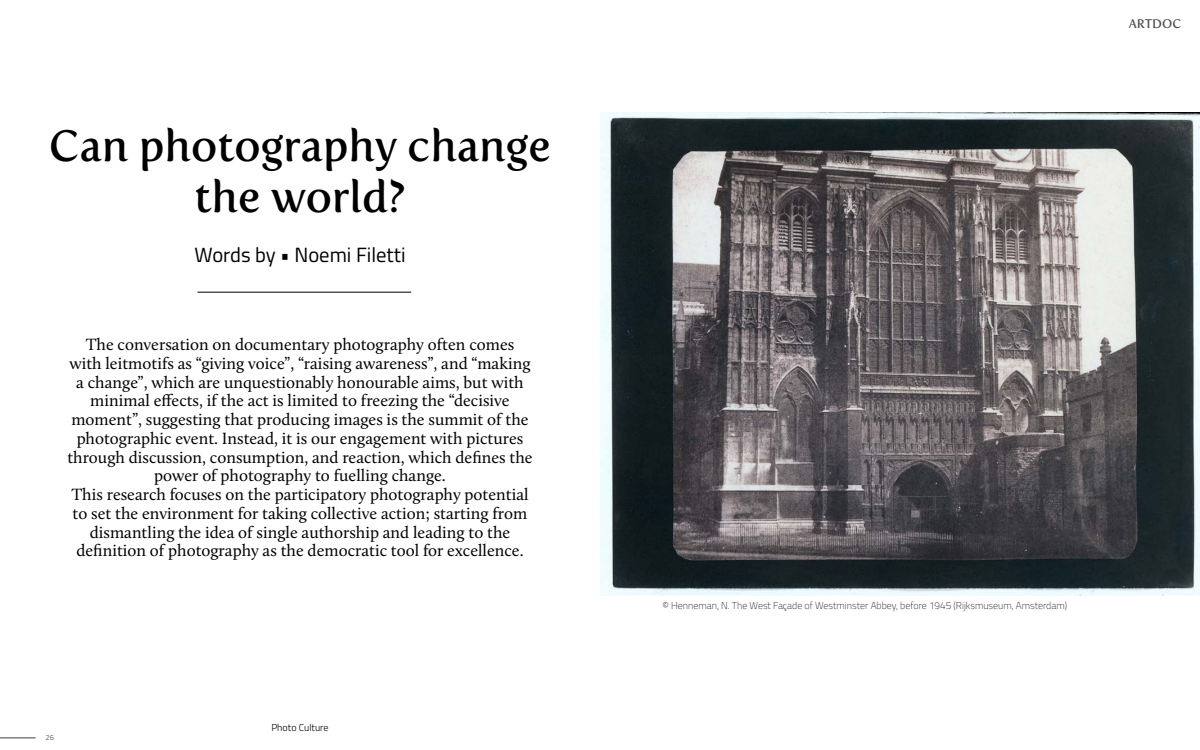
<style>
.page{position:relative;width:1200px;height:750px;background:#fff}
.page>*{position:absolute;margin:0;border:0;box-sizing:border-box;transform-origin:0 0}
.t1{font:43.75px/51.2px "Fertigo Pro";color:#000;text-align:center}
.t2{font:20.62px "Titillium Web";color:#000}
.t3{font:16.88px/18.8px "Calluna";color:#000;text-align:center}
.t4{font:12.5px "Fertigo Pro";color:#000}
.t5{font:200 10px "Titillium Web";color:#000}
.t6{font:300 10px "Titillium Web";color:#000}
.t7{font:7.5px "Titillium Web";color:#666}
</style>
<div class="page">
<hr style="left:0;top:738px;width:36px;height:1px;background:#473d38">
<hr style="left:198px;top:292px;width:213px;height:1px;background:#000">
<img style="left:600px;top:112px;width:600px;height:484px">
<h1 class="t1" style="left:49px;top:121px;width:504px">Can photography change the world?</h1>
<p class="t2" style="left:194px;top:239px;width:213px">Words by • Noemi Filetti</p>
<p class="t3" style="left:67px;top:335px;width:467px">The conversation on documentary photography often comes<br>with leitmotifs as “giving voice”, “raising awareness”, and “making a change”, which are unquestionably honourable aims, but with minimal effects, if the act is limited to freezing the “decisive moment”, suggesting that producing images is the summit of the photographic event. Instead, it is our engagement with pictures through discussion, consumption, and reaction, which defines the power of photography to fuelling change.<br>This research focuses on the participatory photography potential to set the environment for taking collective action; starting from dismantling the idea of single authorship and leading to the definition of photography as the democratic tool for excellence.</p>
<p class="t7" style="left:46px;top:731px;width:10px">26</p>
<p class="t6" style="left:271px;top:719px;width:59px">Photo Culture</p>
<p class="t4" style="left:1129px;top:17px;width:54px">ARTDOC</p>
<p class="t5" style="left:662px;top:598px;width:406px">© Henneman, N. The West Façade of Westminster Abbey, before 1945 (Rijksmuseum, Amsterdam)</p>
</div>
